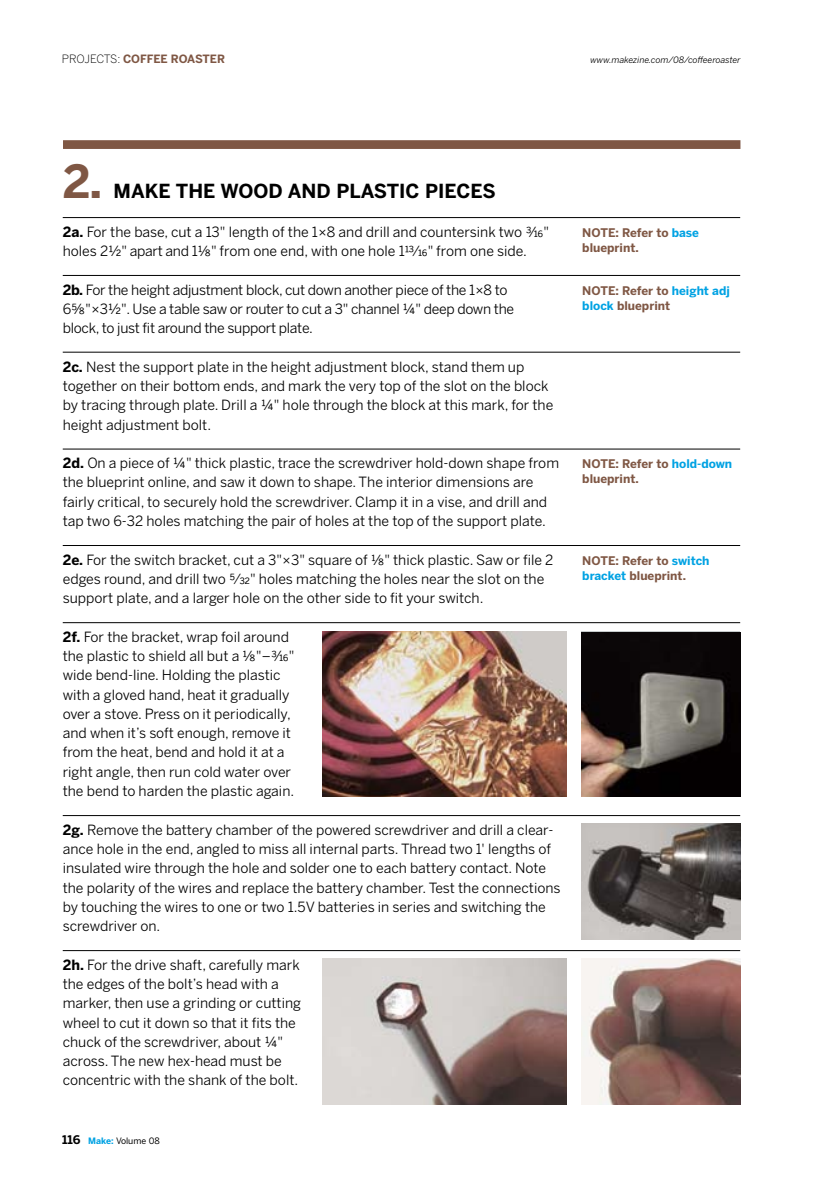
<style>
.page{position:relative;width:835px;height:1182px;background:#fff}
.page>*{position:absolute;margin:0;border:0;box-sizing:border-box;transform-origin:0 0}
.t1{font:700 45.32px "Benton Sans";color:#7f5744}
.t2{font:700 19.25px "Benton Sans";color:#000}
.t3{font:14px/19.2px "Benton Sans";color:#000}
.t4{font:14px/19.2px "Benton Sans";letter-spacing:-.02em;color:#000}
.t5{font:700 11.9px/15.2px "Benton Sans";color:#7f5744}
.t6{font:700 11.38px "Benton Sans";color:#7f5744}
.t7{font:italic 8.75px "Benton Sans";color:#000}
.t8{font:8.75px "Benton Sans";color:#000}
.s1{font-weight:300;color:#000}
.s2{font-weight:700}
.s3{font-family:"Benton Sans Frac BK"}
.s4{color:#00a2e3}
.s5{font-weight:700;font-size:11.9px}
.s6{font-weight:700;color:#00a2e3}
</style>
<div class="page">
<hr style="left:63px;top:217px;width:677px;height:1px;background:#000">
<div style="left:63px;top:140px;width:677px;height:9px;background:#7f5744"></div>
<img style="left:323px;top:631px;width:243px;height:165px">
<hr style="left:63px;top:275px;width:677px;height:1px;background:#000">
<hr style="left:63px;top:352px;width:677px;height:1px;background:#000">
<hr style="left:63px;top:448px;width:677px;height:1px;background:#000">
<hr style="left:63px;top:815px;width:677px;height:1px;background:#000">
<hr style="left:63px;top:545px;width:677px;height:1px;background:#000">
<hr style="left:63px;top:622px;width:677px;height:1px;background:#000">
<img style="left:582px;top:632px;width:158px;height:164px">
<hr style="left:63px;top:950px;width:677px;height:1px;background:#000">
<img style="left:582px;top:823px;width:158px;height:116px">
<img style="left:323px;top:958px;width:243px;height:146px">
<img style="left:582px;top:958px;width:158px;height:146px">
<p class="t6" style="left:62px;top:52px;width:165px"><span class="s1">PROJECTS:</span> coffee roaster</p>
<p class="t7" style="left:590px;top:55px;width:152px">www.makezine.com/08/coffeeroaster</p>
<h1 class="t1" style="left:63px;top:154px;width:41px">2.</h1>
<h2 class="t2" style="left:114px;top:179px;width:383px">Make the Wood and Plasti c Pi eces</h2>
<p class="t3" style="left:63px;top:222px;width:488px"><span class="s2">2a.</span> For the base, cut a 13" length of the 1×8 and drill and countersink two <span class="s3">6</span>" holes 2½" apart and 1<span class="s3">1</span>" from one end, with one hole 1<span class="s3">q</span>" from one side.</p>
<p class="t4" style="left:63px;top:279px;width:453px"><span class="s2">2b.</span> For the height adjustment block, cut down another piece of the 1×8 to<br>6<span class="s3">3"</span>×3½". Use a table saw or router to cut a 3" channel ¼" deep down the block, to just fit around the support plate.</p>
<p class="t3" style="left:63px;top:357px;width:492px"><span class="s2">2c.</span> Nest the support plate in the height adjustment block, stand them up together on their bottom ends, and mark the very top of the slot on the block by tracing through plate. Drill a ¼" hole through the block at this mark, for the height adjustment bolt.</p>
<p class="t3" style="left:63px;top:453px;width:498px"><span class="s2">2d.</span> On a piece of ¼" thick plastic, trace the screwdriver hold-down shape from the blueprint online, and saw it down to shape. The interior dimensions are fairly critical, to securely hold the screwdriver. Clamp it in a vise, and drill and tap two 6-32 holes matching the pair of holes at the top of the support plate.</p>
<p class="t5" style="left:582px;top:224px;width:18px">NOTE</p>
<p class="t5" style="left:582px;top:224px;width:118px;text-indent:33px">: Refer to <span class="s4">base </span>blueprint.</p>
<p class="t5" style="left:582px;top:282px;width:18px">NOTE</p>
<p class="t5" style="left:582px;top:282px;width:149px;text-indent:33px">: Refer to <span class="s4">height adj block</span> blueprint</p>
<p class="t5" style="left:582px;top:456px;width:18px">NOTE</p>
<p class="t5" style="left:582px;top:456px;width:151px;text-indent:33px">: Refer to <span class="s4">hold-down </span>blueprint.</p>
<p class="t3" style="left:63px;top:549px;width:492px"><span class="s2">2e.</span> For the switch bracket, cut a 3"×3" square of <span class="s3">1</span>" thick plastic. Saw or file 2 edges round, and drill two <span class="s3">t</span>" holes matching the holes near the slot on the support plate, and a larger hole on the other side to fit your switch.</p>
<p class="t5" style="left:582px;top:552px;width:18px">NOTE</p>
<p class="t5" style="left:582px;top:552px;width:129px;text-indent:33px">: Refer to <span class="s4">switch bracket</span> blueprint.</p>
<p class="t3" style="left:63px;top:626px;width:233px"><span class="s2">2f.</span> For the bracket, wrap foil around the plastic to shield all but a <span class="s3">1"</span>–<span class="s3">6</span>" wide bend-line. Holding the plastic with a gloved hand, heat it gradually over a stove. Press on it periodically, and when it’s soft enough, remove it from the heat, bend and hold it at a right angle, then run cold water over the bend to harden the plastic again.</p>
<p class="t3" style="left:63px;top:819px;width:499px"><span class="s2">2g.</span> Remove the battery chamber of the powered screwdriver and drill a clear&shy;ance hole in the end, angled to miss all internal parts. Thread two 1' lengths of insulated wire through the hole and solder one to each battery contact. Note the polarity of the wires and replace the battery chamber. Test the connections by touching the wires to one or two 1.5V batteries in series and switching the screwdriver on.</p>
<p class="t3" style="left:63px;top:954px;width:240px"><span class="s2">2h.</span> For the drive shaft, carefully mark the edges of the bolt’s head with a marker, then use a grinding or cutting wheel to cut it down so that it fits the chuck of the screwdriver, about ¼" across. The new hex-head must be concentric with the shank of the bolt.</p>
<p class="t8" style="left:62px;top:1134px;width:99px"><span class="s5">116</span> <span class="s6">Make:</span> Volume 08</p>
</div>
